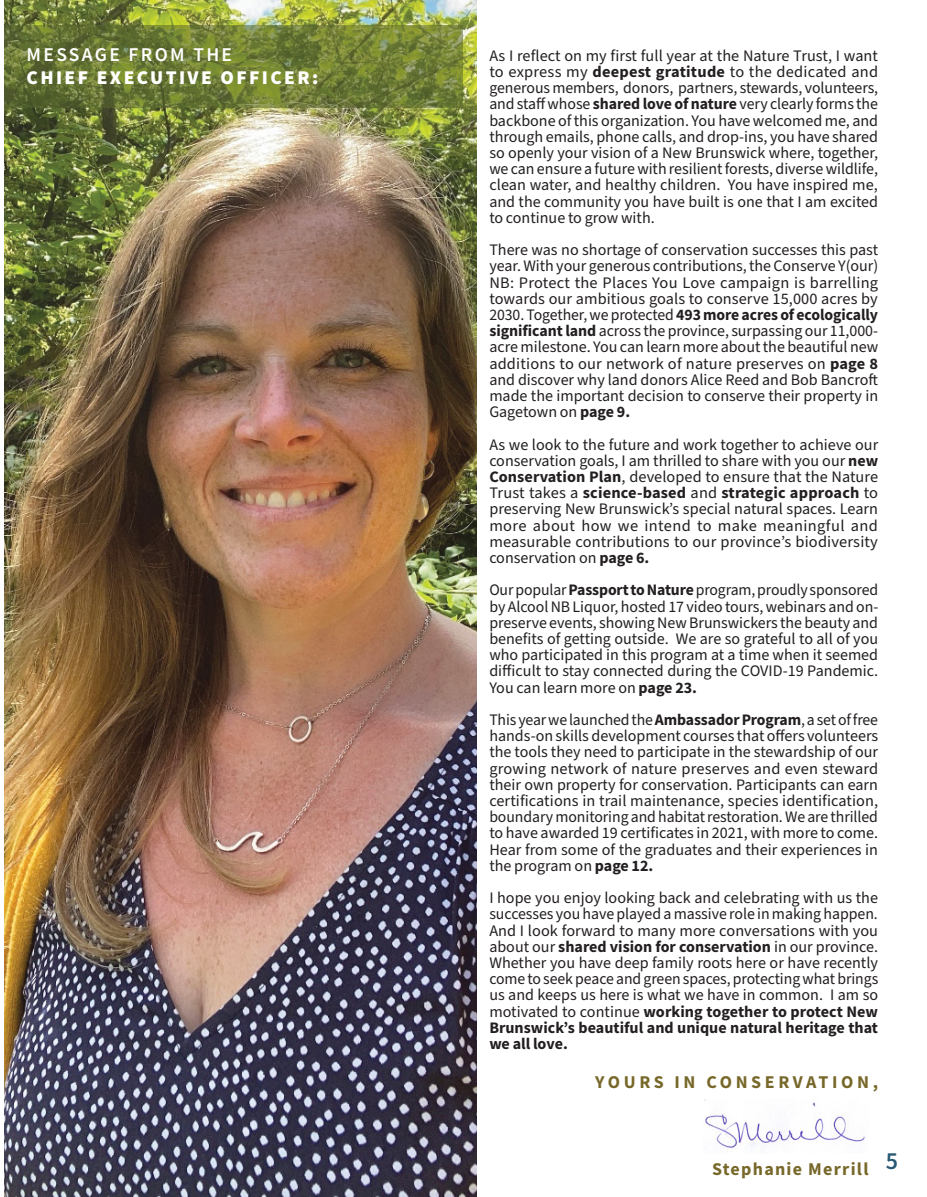
<style>
.page{position:relative;width:927px;height:1197px;background:#fff}
.page>*{position:absolute;margin:0;border:0;box-sizing:border-box;transform-origin:0 0}
.Footer_Page_Numbers{font:600 24px "Source Sans Pro";color:#295a74}
.Footer_Page_Numbers-2{font:900 19.5px "Source Sans Pro";letter-spacing:.12em;color:#fff}
.Footer_Page_Numbers-3{font:600 19.5px "Source Sans Pro";letter-spacing:.12em;color:#fff}
.Footer_Page_Numbers-4{font:700 18px "Source Sans Pro";letter-spacing:.2em;color:#776829}
.Footer_Page_Numbers-5{font:700 18px "Source Sans Pro";letter-spacing:.07em;color:#776829}
.Footer_Page_Numbers-6{font:16.05px/16.2px "Source Sans Pro";color:#231f20;text-align:justify}
.s1{font-weight:700}
</style>
<div class="page">
<img style="left:4px;top:0;width:473px;height:1197px">
<img style="left:704px;top:1099px;width:161px;height:49px">
<svg style="left:4px;top:25px;width:460px;height:83px;background:#6e7c36"></svg>
<p class="Footer_Page_Numbers-3" style="left:27px;top:42px;width:207px">MESSAGE FROM THE</p>
<p class="Footer_Page_Numbers-2" style="left:27px;top:65px;width:293px">CHIEF EXECUTIVE OFFICER:</p>
<p class="Footer_Page_Numbers-6" style="left:489px;top:48px;width:390px">As I reflect on my first full year at the Nature Trust, I want to express my <span class="s1">deepest gratitude</span> to the dedicated and generous members, donors, partners, stewards, volunteers, and staff whose <span class="s1">shared love of nature</span> very clearly forms the backbone of this organization. You have welcomed me, and through emails, phone calls, and drop-ins, you have shared so openly your vision of a New Brunswick where, together, we can ensure a future with resilient forests, diverse wildlife, clean water, and healthy children. You have inspired me, and the community you have built is one that I am excited to continue to grow with.</p>
<p class="Footer_Page_Numbers-6" style="left:489px;top:242px;width:391px">There was no shortage of conservation successes this past year. With your generous contributions, the Conserve Y(our)<br>NB: Protect the Places You Love campaign is barrelling towards our ambitious goals to conserve 15,000 acres by 2030. Together, we protected <span class="s1">493 more acres of ecologically significant land</span> across the province, surpassing our 11,000- acre milestone. You can learn more about the beautiful new additions to our network of nature preserves on <span class="s1">page 8 </span>and discover why land donors Alice Reed and Bob Bancroft made the important decision to conserve their property in Gagetown on <span class="s1">page 9.</span></p>
<p class="Footer_Page_Numbers-6" style="left:489px;top:437px;width:390px">As we look to the future and work together to achieve our conservation goals, I am thrilled to share with you our <span class="s1">new Conservation Plan</span>, developed to ensure that the Nature Trust takes a <span class="s1">science-based</span> and <span class="s1">strategic approach</span> to preserving New Brunswick’s special natural spaces. Learn more about how we intend to make meaningful and measurable contributions to our province’s biodiversity conservation on <span class="s1">page 6.</span></p>
<p class="Footer_Page_Numbers-6" style="left:489px;top:582px;width:390px">Our popular <span class="s1">Passport to Nature</span> program, proudly sponsored by Alcool NB Liquor, hosted 17 video tours, webinars and on&shy;preserve events, showing New Brunswickers the beauty and benefits of getting outside. We are so grateful to all of you who participated in this program at a time when it seemed difficult to stay connected during the COVID-19 Pandemic.<br>You can learn more on <span class="s1">page 23.</span></p>
<p class="Footer_Page_Numbers-6" style="left:489px;top:712px;width:390px">This year we launched the <span class="s1">Ambassador Program</span>, a set of free hands-on skills development courses that offers volunteers the tools they need to participate in the stewardship of our growing network of nature preserves and even steward their own property for conservation. Participants can earn certifications in trail maintenance, species identification, boundary monitoring and habitat restoration. We are thrilled to have awarded 19 certificates in 2021, with more to come.<br>Hear from some of the graduates and their experiences in the program on <span class="s1">page 12.</span></p>
<p class="Footer_Page_Numbers-6" style="left:489px;top:890px;width:390px">I hope you enjoy looking back and celebrating with us the successes you have played a massive role in making happen.<br>And I look forward to many more conversations with you about our <span class="s1">shared vision for conservation</span> in our province.<br>Whether you have deep family roots here or have recently come to seek peace and green spaces, protecting what brings us and keeps us here is what we have in common. I am so motivated to continue <span class="s1">working together to protect New Brunswick’s beautiful and unique natural heritage that we all love.</span></p>
<p class="Footer_Page_Numbers-4" style="left:595px;top:1070px;width:284px">YOURS IN CONSERVATION,</p>
<p class="Footer_Page_Numbers-5" style="left:712px;top:1156px;width:158px">Stephanie Merrill</p>
<p class="Footer_Page_Numbers" style="left:886px;top:1145px;width:14px">5</p>
</div>
